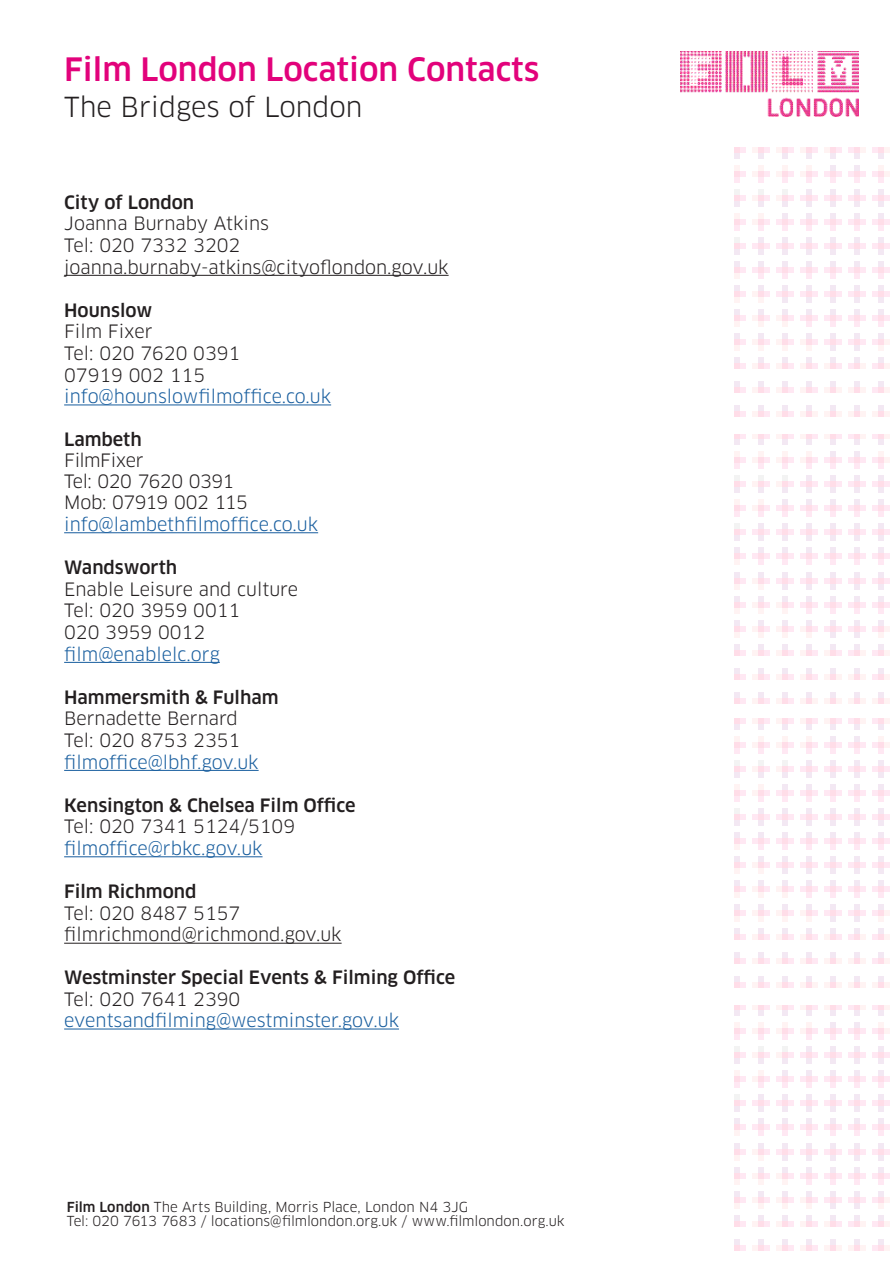
<style>
.page{position:relative;width:893px;height:1263px;background:#fff}
.page>*{position:absolute;margin:0;border:0;box-sizing:border-box;transform-origin:0 0}
.t1{font:500 31.5px "Clan OT";color:#e2027b}
.t2{font:27px "Clan OT";color:#231f20}
.Text{font:18px "Clan OT";color:#231f20}
.Text-2{font:18px "Clan OT";color:#175d9e}
.Text-3{font:500 18px "Clan OT";color:#231f20}
.Text-4{font:18px "Clan OT";letter-spacing:-.035em;color:#231f20}
.Text-5{font:18px "Clan OT";letter-spacing:-.025em;color:#231f20}
.t3{font:13.5px "Clan OT";color:#231f20}
.s1{font-weight:500}
</style>
<div class="page">
<hr style="left:64px;top:275px;width:385px;height:1px;background:#231f20">
<hr style="left:64px;top:404px;width:267px;height:1px;background:#175d9e">
<hr style="left:64px;top:532px;width:254px;height:1px;background:#175d9e">
<hr style="left:64px;top:662px;width:156px;height:1px;background:#175d9e">
<hr style="left:64px;top:770px;width:195px;height:1px;background:#175d9e">
<hr style="left:64px;top:856px;width:199px;height:1px;background:#175d9e">
<hr style="left:64px;top:943px;width:278px;height:1px;background:#231f20">
<hr style="left:64px;top:1028px;width:335px;height:1px;background:#175d9e">
<img style="left:680px;top:51px;width:179px;height:66px">
<img style="left:734px;top:147px;width:156px;height:270px">
<img style="left:734px;top:434px;width:156px;height:269px">
<img style="left:734px;top:718px;width:156px;height:269px">
<img style="left:734px;top:1005px;width:156px;height:246px">
<p class="t1" style="left:64px;top:51px;width:477px">Film London Location Contacts</p>
<p class="t2" style="left:64px;top:90px;width:300px">The Bridges of London</p>
<p class="Text-3" style="left:64px;top:192px;width:132px">City of London</p>
<p class="Text" style="left:64px;top:213px;width:206px">Joanna Burnaby Atkins</p>
<p class="Text" style="left:64px;top:235px;width:178px">Tel: 020 7332 3202</p>
<p class="Text" style="left:64px;top:256px;width:386px">joanna.burnaby-atkins@cityoflondon.gov.uk</p>
<p class="Text-3" style="left:64px;top:300px;width:90px">Hounslow</p>
<p class="Text" style="left:64px;top:321px;width:90px">Film Fixer</p>
<p class="Text" style="left:64px;top:343px;width:178px">Tel: 020 7620 0391</p>
<p class="Text" style="left:64px;top:364px;width:143px">07919 002 115</p>
<p class="Text-2" style="left:64px;top:386px;width:268px">info@hounslowfilmoffice.co.uk</p>
<p class="Text-3" style="left:64px;top:429px;width:79px">Lambeth</p>
<p class="Text-5" style="left:64px;top:450px;width:81px">FilmFixer</p>
<p class="Text-4" style="left:64px;top:471px;width:171px">Tel: 020 7620 0391</p>
<p class="Text-4" style="left:64px;top:492px;width:185px">Mob: 07919 002 115</p>
<p class="Text-2" style="left:64px;top:514px;width:255px">info@lambethfilmoffice.co.uk</p>
<p class="Text-3" style="left:64px;top:557px;width:115px">Wandsworth</p>
<p class="Text" style="left:64px;top:578px;width:236px">Enable Leisure and culture</p>
<p class="Text" style="left:64px;top:600px;width:178px">Tel: 020 3959 0011</p>
<p class="Text" style="left:64px;top:622px;width:143px">020 3959 0012</p>
<p class="Text-2" style="left:64px;top:643px;width:157px">film@enablelc.org</p>
<p class="Text-3" style="left:64px;top:687px;width:216px">Hammersmith &amp; Fulham</p>
<p class="Text" style="left:64px;top:708px;width:175px">Bernadette Bernard</p>
<p class="Text" style="left:64px;top:730px;width:178px">Tel: 020 8753 2351</p>
<p class="Text-2" style="left:64px;top:751px;width:196px">filmoffice@lbhf.gov.uk</p>
<p class="Text-3" style="left:64px;top:795px;width:293px">Kensington &amp; Chelsea Film Office</p>
<p class="Text" style="left:64px;top:816px;width:233px">Tel: 020 7341 5124/5109</p>
<p class="Text-2" style="left:64px;top:838px;width:200px">filmoffice@rbkc.gov.uk</p>
<p class="Text-3" style="left:64px;top:881px;width:134px">Film Richmond</p>
<p class="Text" style="left:64px;top:902px;width:178px">Tel: 020 8487 5157</p>
<p class="Text" style="left:64px;top:924px;width:279px">filmrichmond@richmond.gov.uk</p>
<p class="Text-3" style="left:64px;top:967px;width:393px">Westminster Special Events &amp; Filming Office</p>
<p class="Text" style="left:64px;top:988px;width:178px">Tel: 020 7641 2390</p>
<p class="Text-2" style="left:64px;top:1010px;width:336px">eventsandfilming@westminster.gov.uk</p>
<p class="t3" style="left:67px;top:1199px;width:403px"><span class="s1">Film London</span> The Arts Building, Morris Place, London N4 3JG</p>
<p class="t3" style="left:67px;top:1213px;width:499px">Tel: 020 7613 7683 / locations@filmlondon.org.uk / www.filmlondon.org.uk</p>
</div>
